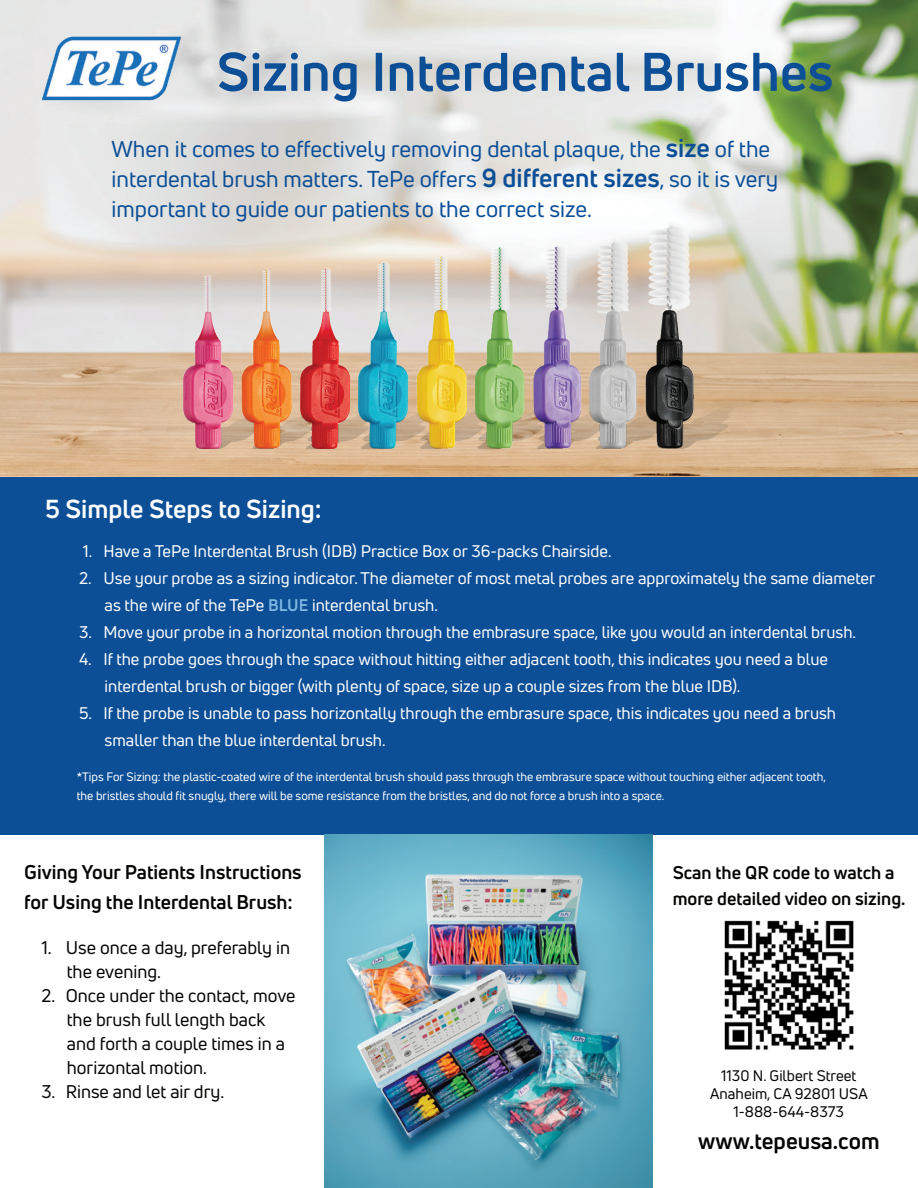
<style>
.page{position:relative;width:918px;height:1188px;background:#fff}
.page>*{position:absolute;margin:0;border:0;box-sizing:border-box;transform-origin:0 0}
.t1{font:700 53.25px "Uni Neue";color:#0c4f97}
.t2{font:700 25.5px "Uni Neue";color:#fff}
.t3{font:22.5px/30px "Uni Neue";color:#0c4f97}
.t4{font:700 22.5px "Uni Neue";color:#040503}
.t5{font:700 19.5px/30px "Uni Neue";color:#040503}
.t6{font:18px/24px "Uni Neue";color:#040503}
.t7{font:700 18px/25.5px "Uni Neue";color:#040503}
.t8{font:16.5px/27px "Uni Neue";color:#fff}
.t9{font:15px/18px "Uni Neue";color:#040503;text-align:center}
.t10{font:12px/19.5px "Uni Neue";color:#fff}
.s1{font-weight:700;font-size:25.5px}
.s2{font-weight:700;color:#7fb7e3}
</style>
<div class="page">
<img style="left:0;top:0;width:918px;height:477px">
<img style="left:112px;top:208px;width:678px;height:260px">
<img style="left:37px;top:32px;width:149px;height:73px">
<div style="left:0;top:477px;width:918px;height:358px;background:#0c4f97"></div>
<img style="left:325px;top:835px;width:328px;height:353px">
<img style="left:724px;top:920px;width:130px;height:130px">
<h1 class="t1" style="left:217px;top:38px;width:618px">Sizing Interdental Brushes</h1>
<h3 class="t3" style="left:112px;top:133px;width:668px">When it comes to effectively removing dental plaque, the <span class="s1">size</span> of the interdental brush matters. TePe offers <span class="s1">9 different sizes</span>, so it is very important to guide our patients to the correct size.</h3>
<h2 class="t2" style="left:45px;top:492px;width:278px">5 Simple Steps to Sizing:</h2>
<p class="t8" style="left:83px;top:537px;width:530px">1. Have a TePe Interdental Brush (IDB) Practice Box or 36-packs Chairside.</p>
<p class="t8" style="left:105px;top:564px;width:772px;text-indent:-25px">2. Use your probe as a sizing indicator. The diameter of most metal probes are approximately the same diameter as the wire of the TePe <span class="s2">BLUE</span> interdental brush.</p>
<p class="t8" style="left:79px;top:618px;width:778px">3. Move your probe in a horizontal motion through the embrasure space, like you would an interdental brush.</p>
<p class="t8" style="left:105px;top:645px;width:725px;text-indent:-25px">4. If the probe goes through the space without hitting either adjacent tooth, this indicates you need a blue interdental brush or bigger (with plenty of space, size up a couple sizes from the blue IDB).</p>
<p class="t8" style="left:105px;top:699px;width:733px;text-indent:-25px">5. If the probe is unable to pass horizontally through the embrasure space, this indicates you need a brush smaller than the blue interdental brush.</p>
<p class="t10" style="left:77px;top:767px;width:751px">*Tips For Sizing: the plastic-coated wire of the interdental brush should pass through the embrasure space without touching either adjacent tooth, the bristles should fit snugly, there will be some resistance from the bristles, and do not force a brush into a space.</p>
<p class="t5" style="left:24px;top:857px;width:279px">Giving Your Patients Instructions for Using the Interdental Brush:</p>
<p class="t7" style="left:673px;top:860px;width:234px">Scan the QR code to watch a more detailed video on sizing.</p>
<p class="t6" style="left:67px;top:936px;width:225px;text-indent:-26px">1. Use once a day, preferably in the evening.</p>
<p class="t6" style="left:67px;top:984px;width:230px;text-indent:-26px">2. Once under the contact, move the brush full length back and forth a couple times in a horizontal motion.</p>
<p class="t6" style="left:41px;top:1079px;width:184px">3. Rinse and let air dry.</p>
<p class="t9" style="left:710px;top:1067px;width:159px">1130 N. Gilbert Street<br>Anaheim, CA 92801 USA<br>1-888-644-8373</p>
<h3 class="t4" style="left:698px;top:1127px;width:183px">www.tepeusa.com</h3>
</div>
